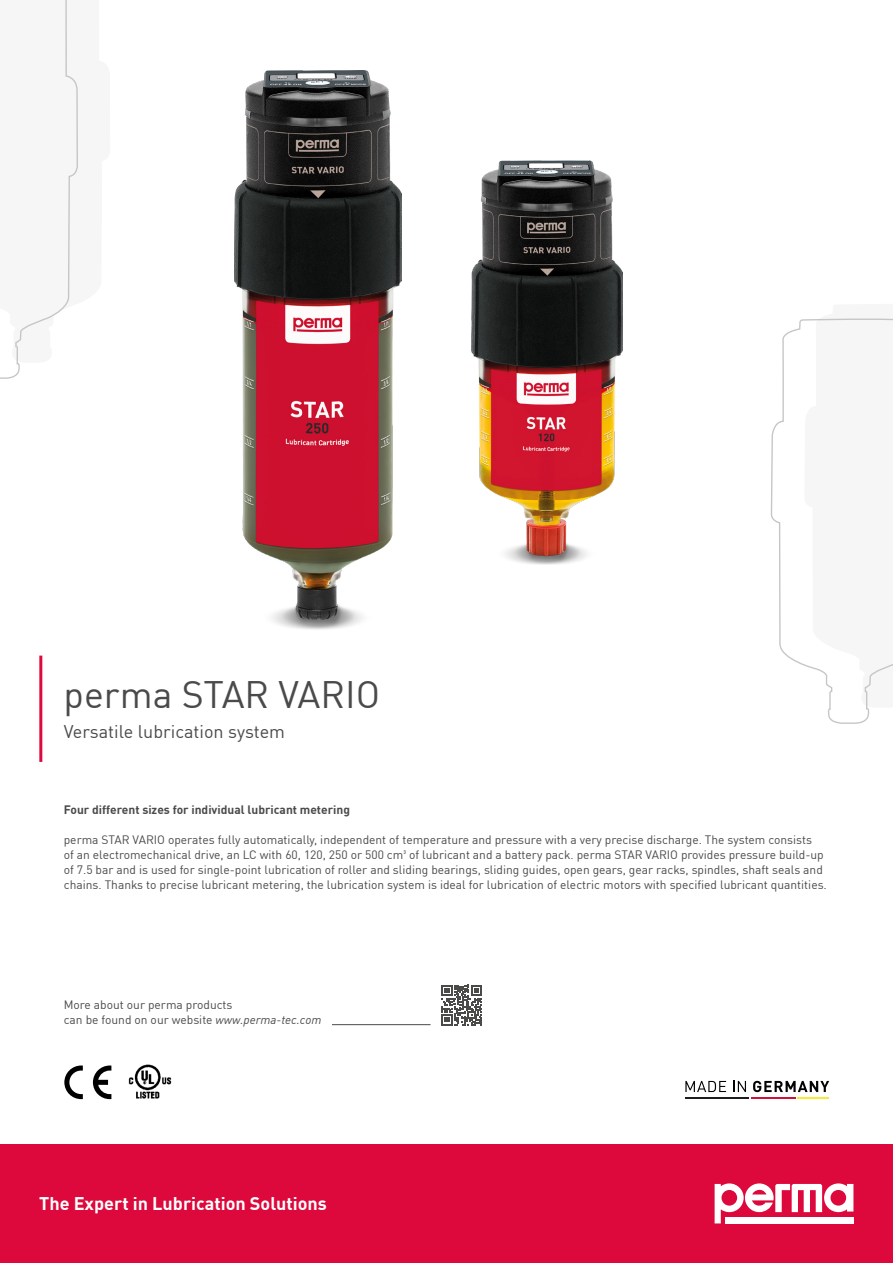
<style>
.page{position:relative;width:893px;height:1263px;background:#fff}
.page>*{position:absolute;margin:0;border:0;box-sizing:border-box;transform-origin:0 0}
.t1{font:37.5px "DIN Pro";color:#4a4a49}
.t2{font:700 18px "DIN Pro";color:#fff}
.t3{font:18px "DIN Pro";color:#4a4a49}
.t4{font:12px/15px "DIN Pro";color:#4a4a49}
.t5{font:700 12px "DIN Pro";color:#4a4a49}
.s1{font-style:italic}
</style>
<div class="page">
<div style="left:0;top:1144px;width:893px;height:119px;background:#dd083b"></div>
<svg style="left:715px;top:1183px;width:55px;height:40px"></svg>
<svg style="left:685px;top:1081px;width:41px;height:11px"></svg>
<svg style="left:733px;top:1081px;width:13px;height:11px"></svg>
<svg style="left:753px;top:1081px;width:17px;height:11px"></svg>
<hr style="left:685px;top:1097px;width:64px;height:2px;background:#1d1d1c">
<hr style="left:751px;top:1097px;width:45px;height:2px;background:#cc1236">
<img style="left:471px;top:161px;width:152px;height:404px">
<svg style="left:770px;top:318px;width:123px;height:906px"></svg>
<svg style="left:0;top:0;width:78px;height:762px"></svg>
<svg style="left:64px;top:1065px;width:19px;height:34px"></svg>
<svg style="left:93px;top:1065px;width:18px;height:34px"></svg>
<img style="left:128px;top:1064px;width:44px;height:35px">
<img style="left:234px;top:71px;width:167px;height:559px">
<hr style="left:39px;top:656px;width:3px;height:106px;background:#dd083b">
<svg style="left:441px;top:985px;width:41px;height:41px"></svg>
<hr style="left:332px;top:1024px;width:99px;height:1px;background:#4a4a49">
<h1 class="t1" style="left:64px;top:666px;width:318px">perma STAR VARIO</h1>
<h2 class="t3" style="left:64px;top:718px;width:223px">Versatile lubrication system</h2>
<p class="t5" style="left:64px;top:800px;width:288px">Four different sizes for individual lubricant metering</p>
<p class="t4" style="left:64px;top:831px;width:765px">perma STAR VARIO operates fully automatically, independent of temperature and pressure with a very precise discharge. The system consists<br>of an electromechanical drive, an LC with 60, 120, 250 or 500 cm³ of lubricant and a battery pack. perma STAR VARIO provides pressure build-up of 7.5 bar and is used for single-point lubrication of roller and sliding bearings, sliding guides, open gears, gear racks, spindles, shaft seals and chains. Thanks to precise lubricant metering, the lubrication system is ideal for lubrication of electric motors with specified lubricant quantities.</p>
<p class="t4" style="left:64px;top:996px;width:259px">More about our perma products<br>can be found on our website <span class="s1">www.perma-tec.com</span></p>
<h2 class="t2" style="left:39px;top:1190px;width:289px">The Expert in Lubrication Solutions</h2>
</div>
